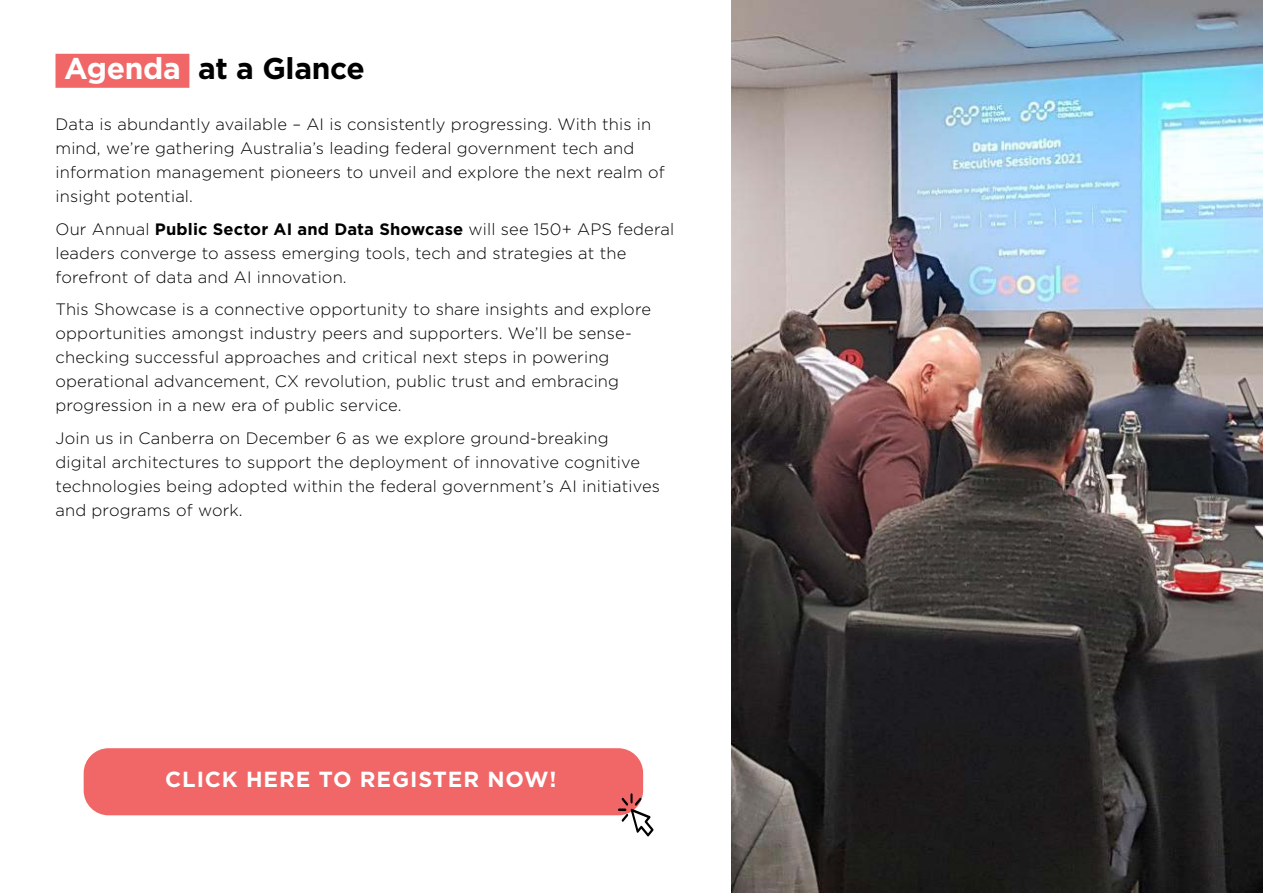
<style>
.page{position:relative;width:1263px;height:893px;background:#fff}
.page>*{position:absolute;margin:0;border:0;box-sizing:border-box;transform-origin:0 0}
.t1{font:700 30px "Gotham";letter-spacing:-.01em;color:#000}
.t2{font:700 21.9px "Gotham";letter-spacing:.04em;color:#fff}
.t3{font:300 16.5px/24px "Gotham";letter-spacing:.01em;color:#000}
.s1{color:#fff}
.s2{font-weight:700}
</style>
<div class="page">
<div style="left:84px;top:748px;width:559px;height:67px;background:#f16667;border-radius:25px"></div>
<svg style="left:618px;top:793px;width:36px;height:43px"></svg>
<div style="left:55px;top:54px;width:134px;height:34px;background:#f16667"></div>
<img style="left:731px;top:0;width:532px;height:893px">
<h1 class="t1" style="left:64px;top:49px;width:302px"><span class="s1">Agenda</span> at a Glance</h1>
<p class="t3" style="left:56px;top:112px;width:611px">Data is abundantly available – AI is consistently progressing. With this in mind, we’re gathering Australia’s leading federal government tech and information management pioneers to unveil and explore the next realm of insight potential.</p>
<p class="t3" style="left:56px;top:216px;width:620px">Our Annual <span class="s2">Public Sector AI and Data Showcase</span> will see 150+ APS federal leaders converge to assess emerging tools, tech and strategies at the forefront of data and AI innovation.</p>
<p class="t3" style="left:56px;top:297px;width:597px">This Showcase is a connective opportunity to share insights and explore opportunities amongst industry peers and supporters. We’ll be sense&shy;checking successful approaches and critical next steps in powering operational advancement, CX revolution, public trust and embracing progression in a new era of public service.</p>
<p class="t3" style="left:56px;top:425px;width:606px">Join us in Canberra on December 6 as we explore ground-breaking digital architectures to support the deployment of innovative cognitive technologies being adopted within the federal government’s AI initiatives and programs of work.</p>
<h2 class="t2" style="left:165px;top:765px;width:393px">CLICK HERE TO REGISTER NOW!</h2>
</div>
